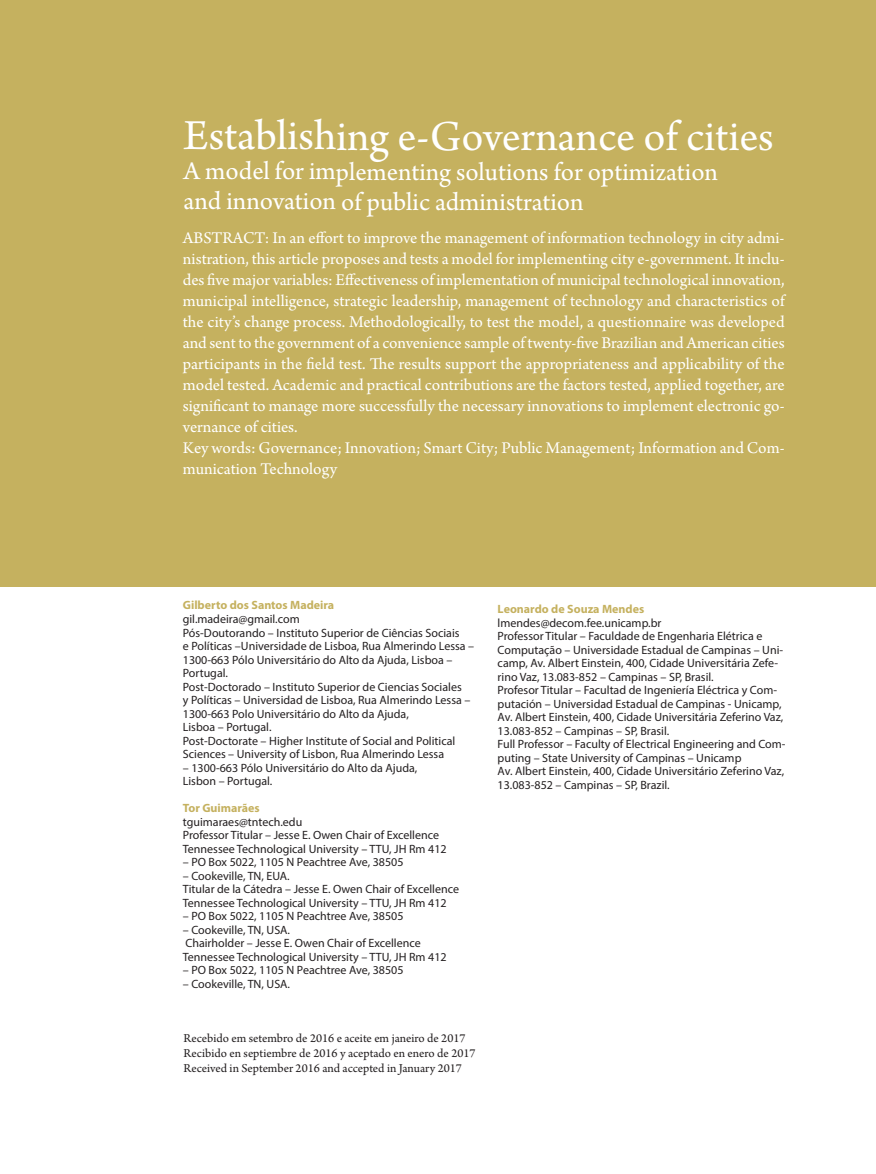
<style>
.page{position:relative;width:876px;height:1174px;background:#fff}
.page>*{position:absolute;margin:0;border:0;box-sizing:border-box;transform-origin:0 0}
.t1{font:45px "Arno Pro";color:#fff}
.t2{font:27px/29.8px "Arno Pro";color:#fff}
.t3{font:17.25px/21px "Arno Pro";letter-spacing:-.005em;color:#fff}
.t4{font:12.75px/15px "Arno Pro";color:#231f20}
.t5{font:12px/13.5px "Myriad Pro";color:#231f20}
.t6{font:700 12px "Myriad Pro";color:#c5b15f}
</style>
<div class="page">
<div style="left:0;top:0;width:876px;height:587px;background:#c5b15f"></div>
<h1 class="t1" style="left:184px;top:119px;width:591px">Establishing e-Governance of cities</h1>
<h2 class="t2" style="left:184px;top:159px;width:536px">A model for implementing solutions for optimization and innovation of public administration</h2>
<p class="t3" style="left:183px;top:229px;width:603px">ABSTRACT: In an effort to improve the management of information technology in city admi&shy;nistration, this article proposes and tests a model for implementing city e-government. It inclu&shy;des five major variables: Effectiveness of implementation of municipal technological innovation, municipal intelligence, strategic leadership, management of technology and characteristics of the city’s change process. Methodologically, to test the model, a questionnaire was developed and sent to the government of a convenience sample of twenty-five Brazilian and American cities participants in the field test. The results support the appropriateness and applicability of the model tested. Academic and practical contributions are the factors tested, applied together, are significant to manage more successfully the necessary innovations to implement electronic go&shy;vernance of cities.<br>Key words: Governance; Innovation; Smart City; Public Management; Information and Com&shy;munication Technology</p>
<p class="t6" style="left:183px;top:601px;width:153px">Gilberto dos Santos Madeira</p>
<p class="t5" style="left:183px;top:613px;width:293px">gil.madeira@gmail.com<br>Pós-Doutorando – Instituto Superior de Ciências Sociais<br>e Políticas –Universidade de Lisboa, Rua Almerindo Lessa – 1300-663 Pólo Universitário do Alto da Ajuda, Lisboa – Portugal.<br>Post-Doctorado – Instituto Superior de Ciencias Sociales<br>y Políticas – Universidad de Lisboa, Rua Almerindo Lessa – 1300-663 Polo Universitário do Alto da Ajuda,<br>Lisboa – Portugal.<br>Post-Doctorate – Higher Institute of Social and Political Sciences – University of Lisbon, Rua Almerindo Lessa</p>
<p class="t5" style="left:183px;top:761px;width:236px">– 1300-663 Pólo Universitário do Alto da Ajuda,<br>Lisbon – Portugal.</p>
<p class="t6" style="left:183px;top:803px;width:78px">Tor Guimarães</p>
<p class="t5" style="left:183px;top:815px;width:265px">tguimaraes@tntech.edu<br>Professor Titular – Jesse E. Owen Chair of Excellence<br>Tennessee Technological University – TTU, JH Rm 412</p>
<p class="t5" style="left:183px;top:856px;width:222px">– PO Box 5022, 1105 N Peachtree Ave, 38505</p>
<p class="t5" style="left:183px;top:869px;width:278px">– Cookeville, TN, EUA.<br>Titular de la Cátedra – Jesse E. Owen Chair of Excellence<br>Tennessee Technological University – TTU, JH Rm 412</p>
<p class="t5" style="left:183px;top:910px;width:222px">– PO Box 5022, 1105 N Peachtree Ave, 38505</p>
<p class="t5" style="left:183px;top:923px;width:265px">– Cookeville, TN, USA.<br>Chairholder – Jesse E. Owen Chair of Excellence<br>Tennessee Technological University – TTU, JH Rm 412</p>
<p class="t5" style="left:183px;top:964px;width:222px">– PO Box 5022, 1105 N Peachtree Ave, 38505</p>
<p class="t5" style="left:183px;top:977px;width:109px">– Cookeville, TN, USA.</p>
<p class="t4" style="left:184px;top:1031px;width:294px">Recebido em setembro de 2016 e aceite em janeiro de 2017<br>Recibido en septiembre de 2016 y aceptado en enero de 2017<br>Received in September 2016 and accepted in January 2017</p>
<p class="t6" style="left:498px;top:605px;width:148px">Leonardo de Souza Mendes</p>
<p class="t5" style="left:498px;top:617px;width:289px">lmendes@decom.fee.unicamp.br<br>Professor Titular – Faculdade de Engenharia Elétrica e Computação – Universidade Estadual de Campinas – Uni&shy;camp, Av. Albert Einstein, 400, Cidade Universitária Zefe&shy;rino Vaz, 13.083-852 – Campinas – SP, Brasil.<br>Profesor Titular – Facultad de Ingeniería Eléctrica y Com&shy;putación – Universidad Estadual de Campinas - Unicamp, Av. Albert Einstein, 400, Cidade Universitária Zeferino Vaz, 13.083-852 – Campinas – SP, Brasil.<br>Full Professor – Faculty of Electrical Engineering and Com&shy;puting – State University of Campinas – Unicamp<br>Av. Albert Einstein, 400, Cidade Universitário Zeferino Vaz, 13.083-852 – Campinas – SP, Brazil.</p>
</div>
